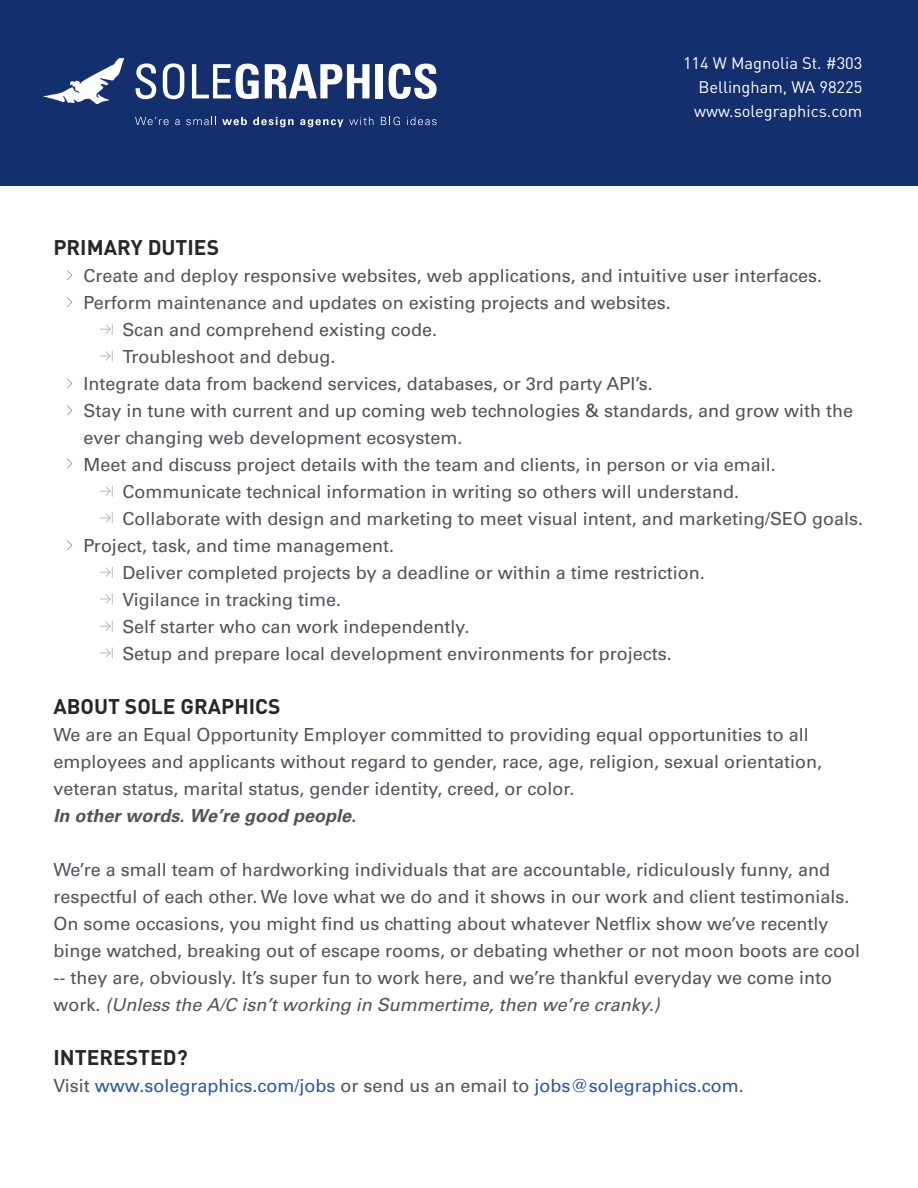
<style>
.page{position:relative;width:918px;height:1188px;background:#fff}
.page>*{position:absolute;margin:0;border:0;box-sizing:border-box;transform-origin:0 0}
.t1{font:700 21px "DIN";color:#25272b}
.t2{font:18px/27px "Univers";color:#505359}
.t3{font:18px "Univers";color:#2958a3}
.t4{font:italic 700 18px "Univers";color:#505359}
.t5{font:16.5px/24px "DIN";color:#fff;text-align:justify}
.s1{font-style:italic}
.s2{color:#505359}
</style>
<div class="page">
<div style="left:0;top:0;width:918px;height:186px;background:#142f6d"></div>
<svg style="left:43px;top:58px;width:81px;height:46px"></svg>
<svg style="left:135px;top:63px;width:21px;height:36px"></svg>
<svg style="left:163px;top:63px;width:21px;height:36px"></svg>
<svg style="left:192px;top:64px;width:67px;height:35px"></svg>
<svg style="left:265px;top:64px;width:105px;height:34px"></svg>
<div style="left:376px;top:64px;width:7px;height:34px;background:#fff"></div>
<svg style="left:389px;top:64px;width:48px;height:35px"></svg>
<svg style="left:135px;top:117px;width:34px;height:8px"></svg>
<svg style="left:175px;top:119px;width:5px;height:6px"></svg>
<svg style="left:186px;top:117px;width:30px;height:8px"></svg>
<svg style="left:222px;top:117px;width:25px;height:8px"></svg>
<svg style="left:253px;top:117px;width:41px;height:10px"></svg>
<svg style="left:300px;top:119px;width:43px;height:8px"></svg>
<svg style="left:349px;top:117px;width:24px;height:8px"></svg>
<svg style="left:381px;top:117px;width:19px;height:8px"></svg>
<svg style="left:407px;top:117px;width:30px;height:8px"></svg>
<svg style="left:67px;top:270px;width:5px;height:10px"></svg>
<svg style="left:67px;top:297px;width:5px;height:10px"></svg>
<svg style="left:67px;top:459px;width:5px;height:9px"></svg>
<svg style="left:67px;top:540px;width:5px;height:10px"></svg>
<svg style="left:67px;top:378px;width:5px;height:10px"></svg>
<svg style="left:67px;top:405px;width:5px;height:10px"></svg>
<svg style="left:100px;top:324px;width:13px;height:11px"></svg>
<svg style="left:100px;top:350px;width:13px;height:11px"></svg>
<svg style="left:100px;top:486px;width:13px;height:11px"></svg>
<svg style="left:100px;top:512px;width:13px;height:11px"></svg>
<svg style="left:100px;top:567px;width:13px;height:11px"></svg>
<svg style="left:100px;top:593px;width:13px;height:12px"></svg>
<svg style="left:100px;top:621px;width:13px;height:11px"></svg>
<svg style="left:100px;top:647px;width:13px;height:12px"></svg>
<p class="t5" style="left:694px;top:51px;width:170px;text-indent:-11px">114 W Magnolia St. #303<br>Bellingham, WA 98225 www.solegraphics.com</p>
<p class="t1" style="left:53px;top:234px;width:167px">PRIMARY DUTIES</p>
<p class="t2" style="left:83px;top:262px;width:740px">Create and deploy responsive websites, web applications, and intuitive user interfaces.</p>
<p class="t2" style="left:83px;top:289px;width:589px">Perform maintenance and updates on existing projects and websites.</p>
<p class="t2" style="left:122px;top:316px;width:316px">Scan and comprehend existing code.</p>
<p class="t2" style="left:122px;top:343px;width:215px">Troubleshoot and debug.</p>
<p class="t2" style="left:83px;top:370px;width:571px">Integrate data from backend services, databases, or 3rd party API’s.</p>
<p class="t2" style="left:83px;top:397px;width:771px">Stay in tune with current and up coming web technologies &amp; standards, and grow with the</p>
<p class="t2" style="left:83px;top:424px;width:381px">ever changing web development ecosystem.</p>
<p class="t2" style="left:83px;top:451px;width:694px">Meet and discuss project details with the team and clients, in person or via email.</p>
<p class="t2" style="left:122px;top:478px;width:618px">Communicate technical information in writing so others will understand.</p>
<p class="t2" style="left:122px;top:505px;width:742px">Collaborate with design and marketing to meet visual intent, and marketing/SEO goals.</p>
<p class="t2" style="left:83px;top:532px;width:312px">Project, task, and time management.</p>
<p class="t2" style="left:122px;top:559px;width:584px">Deliver completed projects by a deadline or within a time restriction.</p>
<p class="t2" style="left:122px;top:586px;width:220px">Vigilance in tracking time.</p>
<p class="t2" style="left:122px;top:613px;width:349px">Self starter who can work independently.</p>
<p class="t2" style="left:122px;top:640px;width:551px">Setup and prepare local development environments for projects.</p>
<p class="t1" style="left:53px;top:693px;width:229px">ABOUT SOLE GRAPHICS</p>
<p class="t2" style="left:53px;top:721px;width:770px">We are an Equal Opportunity Employer committed to providing equal opportunities to all employees and applicants without regard to gender, race, age, religion, sexual orientation, veteran status, marital status, gender identity, creed, or color.</p>
<p class="t4" style="left:53px;top:805px;width:304px">In other words. We’re good people.</p>
<p class="t2" style="left:53px;top:856px;width:808px">We’re a small team of hardworking individuals that are accountable, ridiculously funny, and respectful of each other. We love what we do and it shows in our work and client testimonials.<br>On some occasions, you might find us chatting about whatever Netflix show we’ve recently binge watched, breaking out of escape rooms, or debating whether or not moon boots are cool -- they are, obviously. It’s super fun to work here, and we’re thankful everyday we come into work. <span class="s1">(Unless the A/C isn’t working in Summertime, then we’re cranky.)</span></p>
<p class="t1" style="left:53px;top:1044px;width:136px">INTERESTED?</p>
<p class="t3" style="left:53px;top:1075px;width:692px"><span class="s2">Visit</span> www.solegraphics.com/jobs <span class="s2">or send us an email to</span> jobs@solegraphics.com<span class="s2">.</span></p>
</div>
